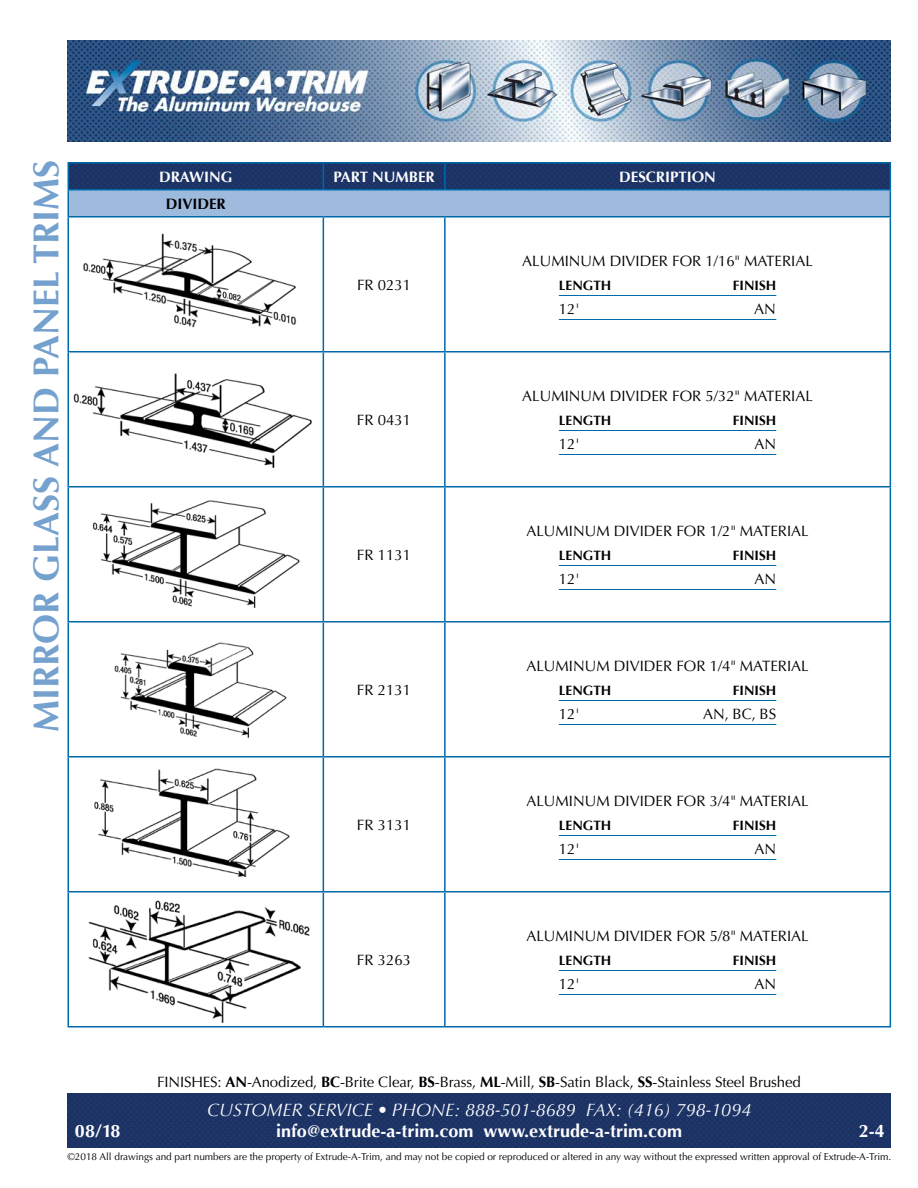
<style>
.page{position:relative;width:918px;height:1188px;background:#fff}
.page>*{position:absolute;margin:0;border:0;box-sizing:border-box;transform-origin:0 0}
.t1{font:700 36px "Optima";color:#75a1ce}
.t2{font:700 18px "Optima";color:#fff}
.t3{font:italic 18px "Optima";color:#fff}
.t4{font:15px "Optima";color:#000}
.t5{font:700 15px "Optima";color:#fff}
.t6{font:700 15px "Optima";color:#000}
.t7{font:700 13.5px "Optima";color:#000}
.t8{font:10.05px "Optima";letter-spacing:-.005em;color:#000}
.s1{font-weight:700}
</style>
<div class="page">
<img style="left:68px;top:1094px;width:823px;height:54px">
<img style="left:68px;top:40px;width:823px;height:102px">
<hr style="left:68px;top:162px;width:255px;height:2px;background:#0069aa">
<hr style="left:323px;top:162px;width:122px;height:2px;background:#0069aa">
<hr style="left:445px;top:162px;width:446px;height:2px;background:#0069aa">
<hr style="left:68px;top:216px;width:255px;height:2px;background:#0069aa">
<hr style="left:68px;top:218px;width:1px;height:133px;background:#0069aa">
<hr style="left:323px;top:218px;width:1px;height:133px;background:#0069aa">
<hr style="left:444px;top:218px;width:2px;height:133px;background:#0069aa">
<hr style="left:890px;top:218px;width:1px;height:133px;background:#0069aa">
<hr style="left:68px;top:351px;width:255px;height:1px;background:#0069aa">
<hr style="left:68px;top:352px;width:1px;height:134px;background:#0069aa">
<hr style="left:323px;top:351px;width:122px;height:1px;background:#0069aa">
<hr style="left:323px;top:352px;width:1px;height:134px;background:#0069aa">
<hr style="left:445px;top:351px;width:446px;height:1px;background:#0069aa">
<hr style="left:444px;top:352px;width:2px;height:134px;background:#0069aa">
<hr style="left:890px;top:352px;width:1px;height:134px;background:#0069aa">
<hr style="left:68px;top:486px;width:255px;height:2px;background:#0069aa">
<hr style="left:68px;top:488px;width:1px;height:133px;background:#0069aa">
<hr style="left:323px;top:486px;width:122px;height:2px;background:#0069aa">
<hr style="left:323px;top:488px;width:1px;height:133px;background:#0069aa">
<hr style="left:445px;top:486px;width:446px;height:2px;background:#0069aa">
<hr style="left:444px;top:488px;width:2px;height:133px;background:#0069aa">
<hr style="left:890px;top:488px;width:1px;height:133px;background:#0069aa">
<hr style="left:68px;top:621px;width:255px;height:1px;background:#0069aa">
<hr style="left:68px;top:622px;width:1px;height:134px;background:#0069aa">
<hr style="left:323px;top:621px;width:122px;height:1px;background:#0069aa">
<hr style="left:323px;top:622px;width:1px;height:134px;background:#0069aa">
<hr style="left:445px;top:621px;width:446px;height:1px;background:#0069aa">
<hr style="left:444px;top:622px;width:2px;height:134px;background:#0069aa">
<hr style="left:890px;top:622px;width:1px;height:134px;background:#0069aa">
<hr style="left:68px;top:756px;width:255px;height:2px;background:#0069aa">
<hr style="left:68px;top:758px;width:1px;height:133px;background:#0069aa">
<hr style="left:323px;top:756px;width:122px;height:2px;background:#0069aa">
<hr style="left:323px;top:758px;width:1px;height:133px;background:#0069aa">
<hr style="left:445px;top:756px;width:446px;height:2px;background:#0069aa">
<hr style="left:444px;top:758px;width:2px;height:133px;background:#0069aa">
<hr style="left:890px;top:758px;width:1px;height:133px;background:#0069aa">
<hr style="left:68px;top:891px;width:255px;height:1px;background:#0069aa">
<hr style="left:68px;top:892px;width:1px;height:134px;background:#0069aa">
<hr style="left:323px;top:891px;width:122px;height:1px;background:#0069aa">
<hr style="left:323px;top:892px;width:1px;height:134px;background:#0069aa">
<hr style="left:445px;top:891px;width:446px;height:1px;background:#0069aa">
<hr style="left:444px;top:892px;width:2px;height:134px;background:#0069aa">
<hr style="left:890px;top:892px;width:1px;height:134px;background:#0069aa">
<hr style="left:68px;top:1026px;width:255px;height:2px;background:#0069aa">
<hr style="left:323px;top:1026px;width:122px;height:2px;background:#0069aa">
<hr style="left:445px;top:1026px;width:446px;height:2px;background:#0069aa">
<svg style="left:68px;top:164px;width:823px;height:52px;background:#5b77a1"></svg>
<hr style="left:323px;top:216px;width:122px;height:2px;background:#0069aa">
<hr style="left:445px;top:216px;width:446px;height:2px;background:#0069aa">
<hr style="left:559px;top:295px;width:217px;height:1px;background:#0069aa">
<hr style="left:559px;top:319px;width:217px;height:1px;background:#0069aa">
<hr style="left:559px;top:430px;width:217px;height:1px;background:#0069aa">
<hr style="left:559px;top:454px;width:217px;height:1px;background:#0069aa">
<hr style="left:559px;top:565px;width:217px;height:1px;background:#0069aa">
<hr style="left:559px;top:589px;width:217px;height:1px;background:#0069aa">
<hr style="left:559px;top:700px;width:217px;height:1px;background:#0069aa">
<hr style="left:559px;top:724px;width:217px;height:1px;background:#0069aa">
<hr style="left:559px;top:835px;width:217px;height:1px;background:#0069aa">
<hr style="left:559px;top:859px;width:217px;height:1px;background:#0069aa">
<hr style="left:559px;top:970px;width:217px;height:1px;background:#0069aa">
<hr style="left:559px;top:994px;width:217px;height:1px;background:#0069aa">
<img style="left:83px;top:233px;width:214px;height:95px">
<img style="left:73px;top:373px;width:239px;height:95px">
<img style="left:92px;top:500px;width:208px;height:108px">
<img style="left:114px;top:642px;width:173px;height:96px">
<img style="left:94px;top:768px;width:196px;height:108px">
<img style="left:88px;top:900px;width:222px;height:123px">
<p class="t1" style="left:25px;top:732px;width:574px;rotate:-90deg">MIRROR GLASS AND PANEL TRIMS</p>
<p class="t5" style="left:159px;top:168px;width:75px">DRAWING</p>
<p class="t5" style="left:333px;top:168px;width:103px">PART NUMBER</p>
<p class="t5" style="left:619px;top:168px;width:98px">DESCRIPTION</p>
<p class="t6" style="left:166px;top:195px;width:61px">DIVIDER</p>
<p class="t4" style="left:357px;top:276px;width:56px">FR 0231</p>
<p class="t4" style="left:357px;top:411px;width:56px">FR 0431</p>
<p class="t4" style="left:357px;top:546px;width:56px">FR 1131</p>
<p class="t4" style="left:357px;top:681px;width:56px">FR 2131</p>
<p class="t4" style="left:357px;top:816px;width:56px">FR 3131</p>
<p class="t4" style="left:357px;top:951px;width:56px">FR 3263</p>
<p class="t4" style="left:522px;top:252px;width:292px">ALUMINUM DIVIDER FOR 1/16" MATERIAL</p>
<p class="t7" style="left:559px;top:277px;width:54px">LENGTH</p>
<p class="t7" style="left:733px;top:277px;width:45px">FINISH</p>
<p class="t4" style="left:559px;top:300px;width:22px">12'</p>
<p class="t4" style="left:754px;top:300px;width:23px">AN</p>
<p class="t4" style="left:522px;top:387px;width:292px">ALUMINUM DIVIDER FOR 5/32" MATERIAL</p>
<p class="t7" style="left:559px;top:412px;width:54px">LENGTH</p>
<p class="t7" style="left:733px;top:412px;width:45px">FINISH</p>
<p class="t4" style="left:559px;top:435px;width:22px">12'</p>
<p class="t4" style="left:755px;top:435px;width:23px">AN</p>
<p class="t4" style="left:526px;top:522px;width:284px">ALUMINUM DIVIDER FOR 1/2" MATERIAL</p>
<p class="t7" style="left:559px;top:547px;width:54px">LENGTH</p>
<p class="t7" style="left:733px;top:547px;width:45px">FINISH</p>
<p class="t4" style="left:559px;top:570px;width:22px">12'</p>
<p class="t4" style="left:755px;top:570px;width:23px">AN</p>
<p class="t4" style="left:526px;top:657px;width:284px">ALUMINUM DIVIDER FOR 1/4" MATERIAL</p>
<p class="t7" style="left:559px;top:682px;width:54px">LENGTH</p>
<p class="t7" style="left:733px;top:682px;width:45px">FINISH</p>
<p class="t4" style="left:559px;top:705px;width:22px">12'</p>
<p class="t4" style="left:703px;top:705px;width:75px">AN, BC, BS</p>
<p class="t4" style="left:526px;top:792px;width:284px">ALUMINUM DIVIDER FOR 3/4" MATERIAL</p>
<p class="t7" style="left:559px;top:817px;width:54px">LENGTH</p>
<p class="t7" style="left:733px;top:817px;width:45px">FINISH</p>
<p class="t4" style="left:559px;top:840px;width:22px">12'</p>
<p class="t4" style="left:755px;top:840px;width:23px">AN</p>
<p class="t4" style="left:526px;top:927px;width:284px">ALUMINUM DIVIDER FOR 5/8" MATERIAL</p>
<p class="t7" style="left:559px;top:952px;width:54px">LENGTH</p>
<p class="t7" style="left:733px;top:952px;width:45px">FINISH</p>
<p class="t4" style="left:559px;top:975px;width:22px">12'</p>
<p class="t4" style="left:755px;top:975px;width:23px">AN</p>
<p class="t4" style="left:157px;top:1074px;width:645px">FINISHES: <span class="s1">AN</span>-Anodized, <span class="s1">BC</span>-Brite Clear, <span class="s1">BS</span>-Brass, <span class="s1">ML</span>-Mill, <span class="s1">SB</span>-Satin Black, <span class="s1">SS</span>-Stainless Steel Brushed</p>
<p class="t3" style="left:207px;top:1099px;width:546px">CUSTOMER SERVICE • PHONE: 888-501-8689 FAX: (416) 798-1094</p>
<p class="t2" style="left:75px;top:1120px;width:47px">08/18</p>
<p class="t2" style="left:276px;top:1120px;width:407px">info@extrude-a-trim.com www.extrude-a-trim.com</p>
<p class="t2" style="left:859px;top:1120px;width:28px">2-4</p>
<p class="t8" style="left:68px;top:1151px;width:825px">©2018 All drawings and part numbers are the property of Extrude-A-Trim, and may not be copied or reproduced or altered in any way without the expressed written approval of Extrude-A-Trim.</p>
</div>
